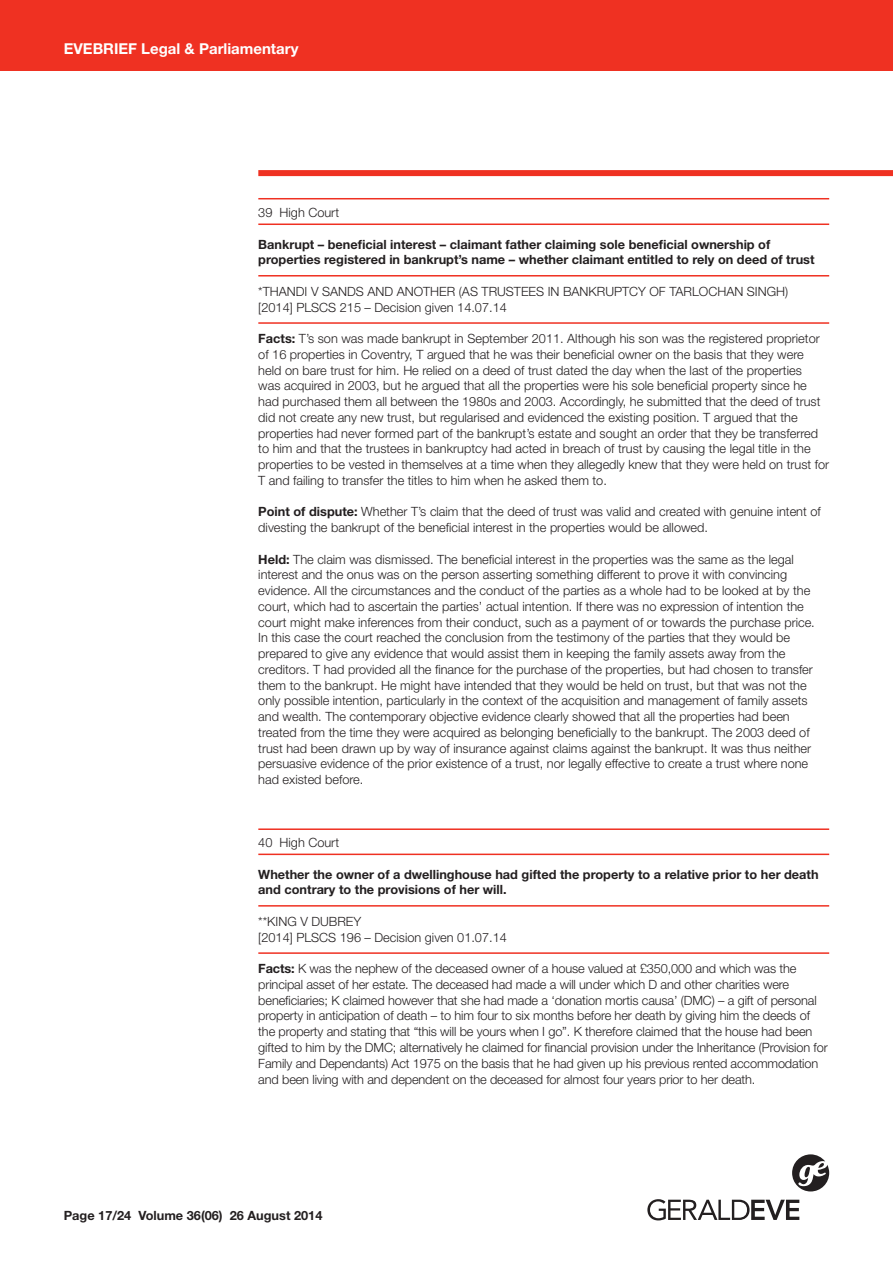
<style>
.page{position:relative;width:893px;height:1263px;background:#fff}
.page>*{position:absolute;margin:0;border:0;box-sizing:border-box;transform-origin:0 0}
.t1{font:700 15px "Helvetica Neue";color:#fff}
.t2{font:300 12.75px/15.8px "Helvetica Neue";color:#231f20}
.t3{font:700 12.75px/15.8px "Helvetica Neue";color:#231f20}
.s1{font-weight:700}
</style>
<div class="page">
<div style="left:0;top:0;width:893px;height:70px;background:#ef3122"></div>
<svg style="left:792px;top:1154px;width:37px;height:37px"></svg>
<svg style="left:647px;top:1199px;width:152px;height:21px"></svg>
<div style="left:258px;top:170px;width:635px;height:6px;background:#ef3122"></div>
<hr style="left:258px;top:198px;width:571px;height:1px;background:#ef3122">
<hr style="left:258px;top:223px;width:571px;height:2px;background:#ef3122">
<hr style="left:258px;top:275px;width:571px;height:1px;background:#ef3122">
<hr style="left:258px;top:322px;width:571px;height:2px;background:#ef3122">
<hr style="left:258px;top:828px;width:571px;height:2px;background:#ef3122">
<hr style="left:258px;top:853px;width:571px;height:2px;background:#ef3122">
<hr style="left:258px;top:905px;width:571px;height:1px;background:#ef3122">
<hr style="left:258px;top:952px;width:571px;height:2px;background:#ef3122">
<p class="t1" style="left:64px;top:40px;width:236px">EVEBRIEF Legal &amp; Parliamentary</p>
<p class="t2" style="left:258px;top:204px;width:82px">39 High Court</p>
<p class="t3" style="left:258px;top:236px;width:558px">Bankrupt – beneficial interest – claimant father claiming sole beneficial ownership of properties registered in bankrupt’s name – whether claimant entitled to rely on deed of trust</p>
<p class="t2" style="left:258px;top:283px;width:531px">*THANDI V SANDS AND ANOTHER (AS TRUSTEES IN BANKRUPTCY OF TARLOCHAN SINGH)</p>
<p class="t2" style="left:258px;top:299px;width:250px">[2014] PLSCS 215 – Decision given 14.07.14</p>
<p class="t2" style="left:258px;top:330px;width:572px"><span class="s1">Facts:</span> T’s son was made bankrupt in September 2011. Although his son was the registered proprietor of 16 properties in Coventry, T argued that he was their beneficial owner on the basis that they were held on bare trust for him. He relied on a deed of trust dated the day when the last of the properties<br>was acquired in 2003, but he argued that all the properties were his sole beneficial property since he had purchased them all between the 1980s and 2003. Accordingly, he submitted that the deed of trust did not create any new trust, but regularised and evidenced the existing position. T argued that the properties had never formed part of the bankrupt’s estate and sought an order that they be transferred to him and that the trustees in bankruptcy had acted in breach of trust by causing the legal title in the properties to be vested in themselves at a time when they allegedly knew that they were held on trust for T and failing to transfer the titles to him when he asked them to.</p>
<p class="t2" style="left:258px;top:504px;width:564px"><span class="s1">Point of dispute:</span> Whether T’s claim that the deed of trust was valid and created with genuine intent of divesting the bankrupt of the beneficial interest in the properties would be allowed.</p>
<p class="t2" style="left:258px;top:551px;width:558px"><span class="s1">Held:</span> The claim was dismissed. The beneficial interest in the properties was the same as the legal interest and the onus was on the person asserting something different to prove it with convincing evidence. All the circumstances and the conduct of the parties as a whole had to be looked at by the court, which had to ascertain the parties’ actual intention. If there was no expression of intention the court might make inferences from their conduct, such as a payment of or towards the purchase price.<br>In this case the court reached the conclusion from the testimony of the parties that they would be prepared to give any evidence that would assist them in keeping the family assets away from the creditors. T had provided all the finance for the purchase of the properties, but had chosen to transfer them to the bankrupt. He might have intended that they would be held on trust, but that was not the only possible intention, particularly in the context of the acquisition and management of family assets and wealth. The contemporary objective evidence clearly showed that all the properties had been treated from the time they were acquired as belonging beneficially to the bankrupt. The 2003 deed of trust had been drawn up by way of insurance against claims against the bankrupt. It was thus neither persuasive evidence of the prior existence of a trust, nor legally effective to create a trust where none had existed before.</p>
<p class="t2" style="left:258px;top:834px;width:82px">40 High Court</p>
<p class="t3" style="left:258px;top:866px;width:562px">Whether the owner of a dwellinghouse had gifted the property to a relative prior to her death and contrary to the provisions of her will.</p>
<p class="t2" style="left:258px;top:913px;width:104px">**KING V DUBREY</p>
<p class="t2" style="left:258px;top:929px;width:250px">[2014] PLSCS 196 – Decision given 01.07.14</p>
<p class="t2" style="left:258px;top:960px;width:571px"><span class="s1">Facts:</span> K was the nephew of the deceased owner of a house valued at £350,000 and which was the principal asset of her estate. The deceased had made a will under which D and other charities were beneficiaries; K claimed however that she had made a ‘donation mortis causa’ (DMC) – a gift of personal property in anticipation of death – to him four to six months before her death by giving him the deeds of the property and stating that “this will be yours when I go”. K therefore claimed that the house had been gifted to him by the DMC; alternatively he claimed for financial provision under the Inheritance (Provision for Family and Dependants) Act 1975 on the basis that he had given up his previous rented accommodation and been living with and dependent on the deceased for almost four years prior to her death.</p>
<p class="t3" style="left:64px;top:1208px;width:260px">Page 17/24 Volume 36(06) 26 August 2014</p>
</div>
